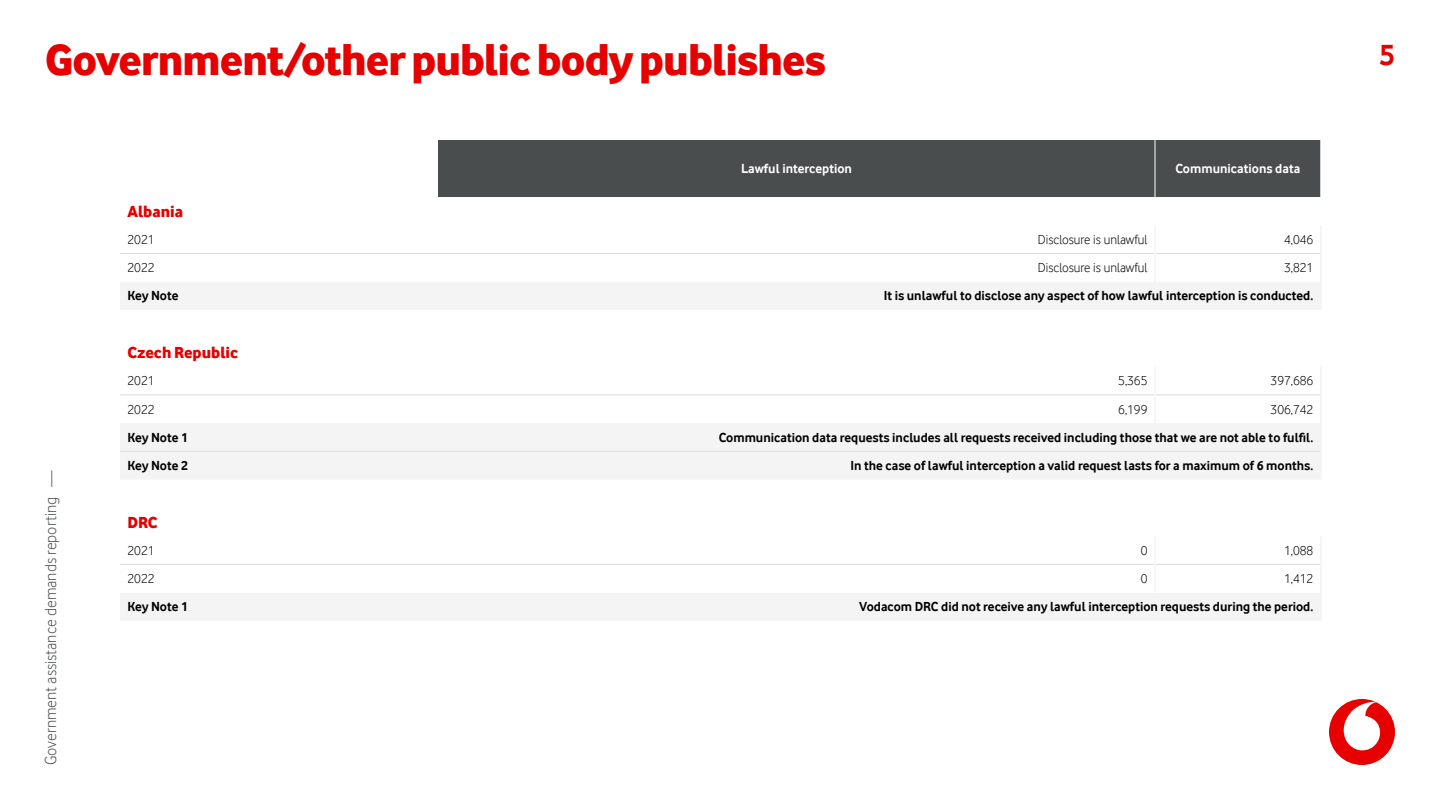
<style>
.page{position:relative;width:1440px;height:810px;background:#fff}
.page>*{position:absolute;margin:0;border:0;box-sizing:border-box;transform-origin:0 0}
.t1{font:45px "Vodafone Ex B";letter-spacing:-.02em;color:#e60000}
.t2{font:700 30px "Vodafone Rg";color:#e60000}
.t3{font:16.5px "Vodafone Lt";color:#4a4d4e}
.t4{font:16.5px "Vodafone Ex B";color:#e60000}
.t5{font:700 13.5px "Vodafone Rg";color:#000}
.t6{font:13.5px "Vodafone Lt";color:#000}
.t7{font:700 13.5px "Vodafone Rg";color:#fff}
</style>
<div class="page">
<div style="left:1329px;top:699px;width:66px;height:66px;background:#e60000;border-radius:50%"></div>
<svg style="left:1344px;top:702px;width:36px;height:48px"></svg>
<div style="left:438px;top:140px;width:883px;height:57px;background:#4a4d4e"></div>
<svg style="left:120px;top:282px;width:1200px;height:339px"></svg>
<hr style="left:120px;top:253px;width:318px;height:1px;background:#dbdbdc">
<hr style="left:438px;top:253px;width:716px;height:1px;background:#dbdbdc">
<hr style="left:1156px;top:253px;width:164px;height:1px;background:#dbdbdc">
<hr style="left:120px;top:395px;width:318px;height:1px;background:#dbdbdc">
<hr style="left:438px;top:395px;width:716px;height:1px;background:#dbdbdc">
<hr style="left:1156px;top:395px;width:164px;height:1px;background:#dbdbdc">
<hr style="left:120px;top:564px;width:318px;height:1px;background:#dbdbdc">
<hr style="left:438px;top:564px;width:716px;height:1px;background:#dbdbdc">
<hr style="left:1156px;top:564px;width:164px;height:1px;background:#dbdbdc">
<hr style="left:1155px;top:140px;width:1px;height:57px;background:#fff">
<hr style="left:120px;top:451px;width:318px;height:1px;background:#dbdbdc">
<hr style="left:438px;top:451px;width:717px;height:1px;background:#dbdbdc">
<hr style="left:1155px;top:451px;width:165px;height:1px;background:#dbdbdc">
<hr style="left:1154px;top:225px;width:2px;height:29px;background:#f4f4f4">
<hr style="left:1320px;top:225px;width:2px;height:29px;background:#f4f4f4">
<hr style="left:1154px;top:254px;width:2px;height:28px;background:#f4f4f4">
<hr style="left:1320px;top:254px;width:2px;height:28px;background:#f4f4f4">
<hr style="left:1320px;top:282px;width:2px;height:28px;background:#f4f4f4">
<hr style="left:1154px;top:367px;width:2px;height:28px;background:#f4f4f4">
<hr style="left:1320px;top:367px;width:2px;height:28px;background:#f4f4f4">
<hr style="left:1154px;top:395px;width:2px;height:28px;background:#f4f4f4">
<hr style="left:1320px;top:395px;width:2px;height:28px;background:#f4f4f4">
<hr style="left:1320px;top:423px;width:2px;height:28px;background:#f4f4f4">
<hr style="left:1320px;top:451px;width:2px;height:29px;background:#f4f4f4">
<hr style="left:1154px;top:536px;width:2px;height:28px;background:#f4f4f4">
<hr style="left:1320px;top:536px;width:2px;height:28px;background:#f4f4f4">
<hr style="left:1154px;top:564px;width:2px;height:29px;background:#f4f4f4">
<hr style="left:1320px;top:564px;width:2px;height:29px;background:#f4f4f4">
<hr style="left:1320px;top:593px;width:2px;height:28px;background:#f4f4f4">
<h1 class="t1" style="left:45px;top:32px;width:783px">Government/other public body publishes</h1>
<p class="t7" style="left:741px;top:161px;width:112px">Lawful interception</p>
<p class="t7" style="left:1175px;top:161px;width:126px">Communications data</p>
<p class="t3" style="left:41px;top:765px;width:296px;rotate:-90deg">Government assistance demands reporting —</p>
<p class="t4" style="left:128px;top:201px;width:57px">Albania</p>
<p class="t6" style="left:128px;top:232px;width:29px">2021</p>
<p class="t6" style="left:1038px;top:232px;width:111px">Disclosure is unlawful</p>
<p class="t6" style="left:1284px;top:232px;width:31px">4,046</p>
<p class="t6" style="left:128px;top:260px;width:29px">2022</p>
<p class="t6" style="left:1038px;top:260px;width:111px">Disclosure is unlawful</p>
<p class="t6" style="left:1284px;top:260px;width:31px">3,821</p>
<p class="t5" style="left:128px;top:288px;width:53px">Key Note</p>
<p class="t5" style="left:884px;top:288px;width:431px">It is unlawful to disclose any aspect of how lawful interception is conducted.</p>
<p class="t4" style="left:128px;top:342px;width:112px">Czech Republic</p>
<p class="t6" style="left:128px;top:373px;width:29px">2021</p>
<p class="t6" style="left:1118px;top:373px;width:31px">5,365</p>
<p class="t6" style="left:1271px;top:373px;width:44px">397,686</p>
<p class="t6" style="left:127px;top:401px;width:29px">2022</p>
<p class="t6" style="left:1118px;top:401px;width:31px">6,199</p>
<p class="t6" style="left:1271px;top:401px;width:44px">306,742</p>
<p class="t5" style="left:127px;top:429px;width:62px">Key Note 1</p>
<p class="t5" style="left:719px;top:429px;width:596px">Communication data requests includes all requests received including those that we are not able to fulfil.</p>
<p class="t5" style="left:127px;top:458px;width:62px">Key Note 2</p>
<p class="t5" style="left:850px;top:458px;width:464px">In the case of lawful interception a valid request lasts for a maximum of 6 months.</p>
<p class="t4" style="left:128px;top:512px;width:32px">DRC</p>
<p class="t6" style="left:128px;top:543px;width:29px">2021</p>
<p class="t6" style="left:1141px;top:543px;width:8px">0</p>
<p class="t6" style="left:1284px;top:543px;width:31px">1,088</p>
<p class="t6" style="left:128px;top:571px;width:29px">2022</p>
<p class="t6" style="left:1141px;top:571px;width:8px">0</p>
<p class="t6" style="left:1284px;top:571px;width:31px">1,412</p>
<p class="t5" style="left:128px;top:599px;width:62px">Key Note 1</p>
<p class="t5" style="left:859px;top:599px;width:456px">Vodacom DRC did not receive any lawful interception requests during the period.</p>
<h2 class="t2" style="left:1380px;top:38px;width:17px">5</h2>
</div>
